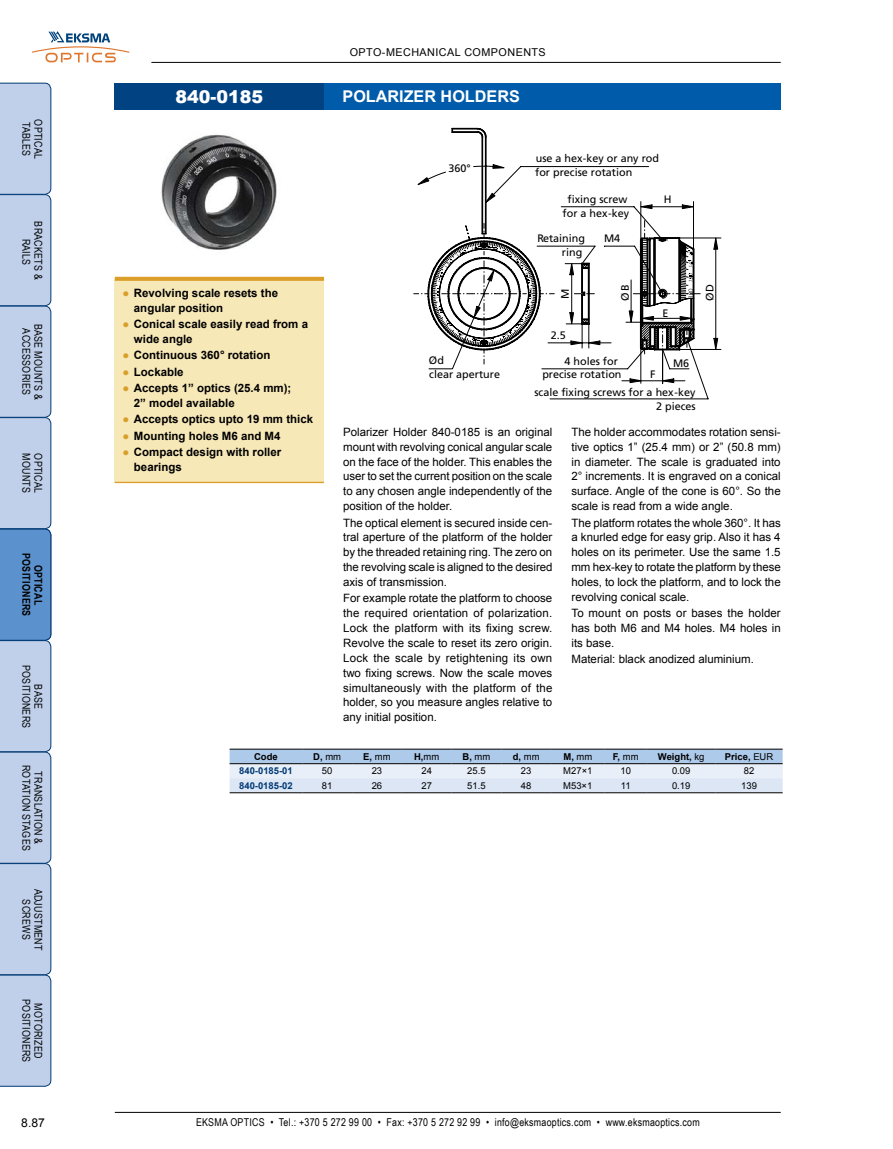
<style>
.page{position:relative;width:893px;height:1149px;background:#fff}
.page>*{position:absolute;margin:0;border:0;box-sizing:border-box;transform-origin:0 0}
.t1{font:900 17.55px "Arial";color:#fff}
.t2{font:700 16.2px "Arial";color:#fff}
.t3{font:12.15px "Arial";color:#000}
.t4{font:11.55px/14.9px "Arial";color:#000;text-align:justify}
.t5{font:700 11.55px/14.9px "Arial";color:#000}
.t6{font:10.8px/12.1px "Arial Narrow";letter-spacing:.025em;color:#000;text-align:center}
.t7{font:10.8px/13.5px "Frutiger LT";color:#000}
.t8{font:10.8px "Arial";letter-spacing:.04em;color:#000}
.t9{font:700 10.8px/12.1px "Arial Narrow";letter-spacing:.025em;color:#000;text-align:center}
.t10{font:9.45px "Arial";color:#000}
.t11{font:700 9.45px "Arial";color:#000}
.t12{font:700 9.45px "Arial";color:#003974}
.s1{color:#da9e29}
.s2{font-weight:400}
</style>
<div class="page">
<hr style="left:151px;top:62px;width:630px;height:1px;background:#000">
<hr style="left:115px;top:1111px;width:666px;height:1px;background:#000">
<svg style="left:32px;top:31px;width:97px;height:31px"></svg>
<svg style="left:0;top:83px;width:51px;height:1003px;background:#b2c7e6"></svg>
<img style="left:161px;top:134px;width:116px;height:116px">
<div style="left:323px;top:83px;width:458px;height:27px;background:#005baa"></div>
<div style="left:115px;top:83px;width:209px;height:27px;background:#004282"></div>
<div style="left:115px;top:279px;width:209px;height:203px;background:#f7e8b8"></div>
<svg style="left:115px;top:277px;width:209px;height:4px"></svg>
<hr style="left:115px;top:481px;width:209px;height:2px;background:#da9e29">
<svg style="left:230px;top:749px;width:553px;height:43px;background:#cddbed"></svg>
<hr style="left:230px;top:748px;width:72px;height:1px;background:#000">
<hr style="left:302px;top:748px;width:50px;height:1px;background:#000">
<hr style="left:352px;top:748px;width:50px;height:1px;background:#000">
<hr style="left:402px;top:748px;width:50px;height:1px;background:#000">
<hr style="left:452px;top:748px;width:49px;height:1px;background:#000">
<hr style="left:501px;top:748px;width:50px;height:1px;background:#000">
<hr style="left:551px;top:748px;width:54px;height:1px;background:#000">
<hr style="left:605px;top:748px;width:42px;height:1px;background:#000">
<hr style="left:647px;top:748px;width:69px;height:1px;background:#000">
<hr style="left:716px;top:748px;width:67px;height:1px;background:#000">
<hr style="left:230px;top:763px;width:72px;height:1px;background:#000">
<hr style="left:302px;top:763px;width:50px;height:1px;background:#000">
<hr style="left:352px;top:763px;width:50px;height:1px;background:#000">
<hr style="left:402px;top:763px;width:50px;height:1px;background:#000">
<hr style="left:452px;top:763px;width:49px;height:1px;background:#000">
<hr style="left:501px;top:763px;width:50px;height:1px;background:#000">
<hr style="left:551px;top:763px;width:54px;height:1px;background:#000">
<hr style="left:605px;top:763px;width:42px;height:1px;background:#000">
<hr style="left:647px;top:763px;width:69px;height:1px;background:#000">
<hr style="left:716px;top:763px;width:67px;height:1px;background:#000">
<hr style="left:230px;top:792px;width:72px;height:1px;background:#000">
<hr style="left:302px;top:792px;width:50px;height:1px;background:#000">
<hr style="left:352px;top:792px;width:50px;height:1px;background:#000">
<hr style="left:402px;top:792px;width:50px;height:1px;background:#000">
<hr style="left:452px;top:792px;width:49px;height:1px;background:#000">
<hr style="left:501px;top:792px;width:50px;height:1px;background:#000">
<hr style="left:551px;top:792px;width:54px;height:1px;background:#000">
<hr style="left:605px;top:792px;width:42px;height:1px;background:#000">
<hr style="left:647px;top:792px;width:69px;height:1px;background:#000">
<hr style="left:716px;top:792px;width:67px;height:1px;background:#000">
<svg style="left:413px;top:128px;width:308px;height:271px"></svg>
<p class="t8" style="left:350px;top:45px;width:198px">Opto-MECHANICAL COMPONENTS</p>
<p class="t6" style="left:33px;top:122px;width:36px;rotate:90deg">Tables</p>
<p class="t6" style="left:45px;top:119px;width:41px;rotate:90deg">Optical</p>
<p class="t6" style="left:45px;top:221px;width:60px;rotate:90deg">Brackets &amp;<br>Rails</p>
<p class="t6" style="left:45px;top:324px;width:77px;rotate:90deg">Base Mounts &amp;<br>Accessories</p>
<p class="t6" style="left:33px;top:453px;width:41px;rotate:90deg">Mounts</p>
<p class="t6" style="left:45px;top:453px;width:41px;rotate:90deg">Optical</p>
<p class="t9" style="left:45px;top:553px;width:65px;rotate:90deg">Optical<br>Positioners</p>
<p class="t6" style="left:33px;top:590px;width:8px;rotate:90deg">n</p>
<p class="t6" style="left:45px;top:665px;width:65px;rotate:90deg">Base<br>Positioners</p>
<p class="t6" style="left:45px;top:764px;width:87px;rotate:90deg">Translation &amp;<br>Rotation Stages</p>
<p class="t6" style="left:45px;top:888px;width:63px;rotate:90deg">Adjustment<br>Screws</p>
<p class="t6" style="left:45px;top:998px;width:65px;rotate:90deg">Motorized<br>Positioners</p>
<p class="t1" style="left:176px;top:84px;width:89px">840-0185</p>
<p class="t2" style="left:342px;top:86px;width:167px">Polarizer Holders</p>
<p class="t7" style="left:448px;top:163px;width:24px">360°</p>
<p class="t7" style="left:535px;top:153px;width:125px">use a hex-key or any rod for precise rotation</p>
<p class="t5" style="left:134px;top:285px;width:146px;text-indent:-11px"><span class="s1">●</span> Revolving scale resets the angular position</p>
<p class="t5" style="left:134px;top:317px;width:176px;text-indent:-11px"><span class="s1">●</span> Conical scale easily read from a wide angle</p>
<p class="t5" style="left:122px;top:348px;width:150px"><span class="s1">●</span> Continuous 360° rotation</p>
<p class="t5" style="left:122px;top:364px;width:63px"><span class="s1">●</span> Lockable</p>
<p class="t5" style="left:134px;top:381px;width:159px;text-indent:-11px"><span class="s1">●</span> Accepts 1” optics (25.4 mm);<br>2” model available</p>
<p class="t5" style="left:122px;top:412px;width:192px"><span class="s1">●</span> Accepts optics upto 19 mm thick</p>
<p class="t5" style="left:122px;top:428px;width:160px"><span class="s1">●</span> Mounting holes M6 and M4</p>
<p class="t5" style="left:134px;top:445px;width:149px;text-indent:-11px"><span class="s1">●</span> Compact design with roller bearings</p>
<p class="t7" style="left:429px;top:354px;width:73px;line-height:14.2px">¨d<br>clear aperture</p>
<p class="t7" style="left:563px;top:192px;width:68px;line-height:14.5px;text-align:center">fixing screw for a hex-key</p>
<p class="t7" style="left:537px;top:232px;width:49px;text-align:right">Retaining ring</p>
<p class="t7" style="left:604px;top:233px;width:18px">M4</p>
<p class="t7" style="left:664px;top:193px;width:9px">H</p>
<p class="t7" style="left:662px;top:307px;width:8px">E</p>
<p class="t7" style="left:551px;top:329px;width:17px">2.5</p>
<p class="t7" style="left:542px;top:355px;width:81px;text-indent:22px">4 holes for precise rotation</p>
<p class="t7" style="left:673px;top:357px;width:18px">M6</p>
<p class="t7" style="left:534px;top:386px;width:163px;text-align:right">scale fixing screws for a hex-key<br>2 pieces</p>
<p class="t7" style="left:650px;top:368px;width:7px">F</p>
<p class="t4" style="left:343px;top:424px;width:211px">Polarizer Holder 840-0185 is an original mount with revolving conical angular scale on the face of the holder. This enables the user to set the current position on the scale to any chosen angle independently of the position of the holder.</p>
<p class="t4" style="left:343px;top:515px;width:211px">The optical element is secured inside cen&shy;tral aperture of the platform of the holder by the threaded retaining ring. The zero on the revolving scale is aligned to the desired axis of transmission.</p>
<p class="t4" style="left:343px;top:590px;width:211px">For example rotate the platform to choose the required orientation of polarization.<br>Lock the platform with its fixing screw.<br>Revolve the scale to reset its zero origin.<br>Lock the scale by retightening its own two fixing screws. Now the scale moves simultaneously with the platform of the holder, so you measure angles relative to any initial position.</p>
<p class="t4" style="left:571px;top:424px;width:211px">The holder accommodates rotation sensi&shy;tive optics 1” (25.4 mm) or 2” (50.8 mm) in diameter. The scale is graduated into 2° increments. It is engraved on a conical surface. Angle of the cone is 60°. So the scale is read from a wide angle.</p>
<p class="t4" style="left:571px;top:515px;width:211px">The platform rotates the whole 360°. It has a knurled edge for easy grip. Also it has 4 holes on its perimeter. Use the same 1.5 mm hex-key to rotate the platform by these holes, to lock the platform, and to lock the revolving conical scale.</p>
<p class="t4" style="left:571px;top:605px;width:211px">To mount on posts or bases the holder has both M6 and M4 holes. M4 holes in its base.</p>
<p class="t4" style="left:571px;top:651px;width:184px">Material: black anodized aluminium.</p>
<p class="t11" style="left:254px;top:750px;width:25px">Code</p>
<p class="t11" style="left:313px;top:750px;width:29px">D, <span class="s2">mm</span></p>
<p class="t11" style="left:363px;top:750px;width:29px">E, <span class="s2">mm</span></p>
<p class="t11" style="left:414px;top:750px;width:27px">H,<span class="s2">mm</span></p>
<p class="t11" style="left:463px;top:750px;width:29px">B, <span class="s2">mm</span></p>
<p class="t11" style="left:513px;top:750px;width:28px">d, <span class="s2">mm</span></p>
<p class="t11" style="left:563px;top:750px;width:30px">M, <span class="s2">mm</span></p>
<p class="t11" style="left:613px;top:750px;width:27px">F, <span class="s2">mm</span></p>
<p class="t11" style="left:658px;top:750px;width:48px">Weight, <span class="s2">kg</span></p>
<p class="t11" style="left:725px;top:750px;width:50px">Price, <span class="s2">EUR</span></p>
<p class="t12" style="left:239px;top:764px;width:55px">840-0185-01</p>
<p class="t10" style="left:322px;top:764px;width:12px">50</p>
<p class="t10" style="left:372px;top:764px;width:12px">23</p>
<p class="t10" style="left:421px;top:764px;width:12px">24</p>
<p class="t10" style="left:467px;top:764px;width:20px">25.5</p>
<p class="t10" style="left:521px;top:764px;width:12px">23</p>
<p class="t10" style="left:563px;top:764px;width:31px">M27×1</p>
<p class="t10" style="left:620px;top:764px;width:12px">10</p>
<p class="t10" style="left:672px;top:764px;width:20px">0.09</p>
<p class="t10" style="left:744px;top:764px;width:12px">82</p>
<p class="t12" style="left:239px;top:779px;width:55px">840-0185-02</p>
<p class="t10" style="left:322px;top:779px;width:12px">81</p>
<p class="t10" style="left:372px;top:779px;width:12px">26</p>
<p class="t10" style="left:421px;top:779px;width:12px">27</p>
<p class="t10" style="left:467px;top:779px;width:20px">51.5</p>
<p class="t10" style="left:521px;top:779px;width:12px">48</p>
<p class="t10" style="left:563px;top:779px;width:31px">M53×1</p>
<p class="t10" style="left:621px;top:779px;width:11px">11</p>
<p class="t10" style="left:672px;top:779px;width:20px">0.19</p>
<p class="t10" style="left:741px;top:779px;width:17px">139</p>
<p class="t3" style="left:21px;top:1114px;width:25px">8.87</p>
<p class="t6" style="left:196px;top:1115px;width:505px">EKSMA OPTICS • Tel.: +370 5 272 99 00 • Fax: +370 5 272 92 99 • info@eksmaoptics.com • www.eksmaoptics.com</p>
</div>
